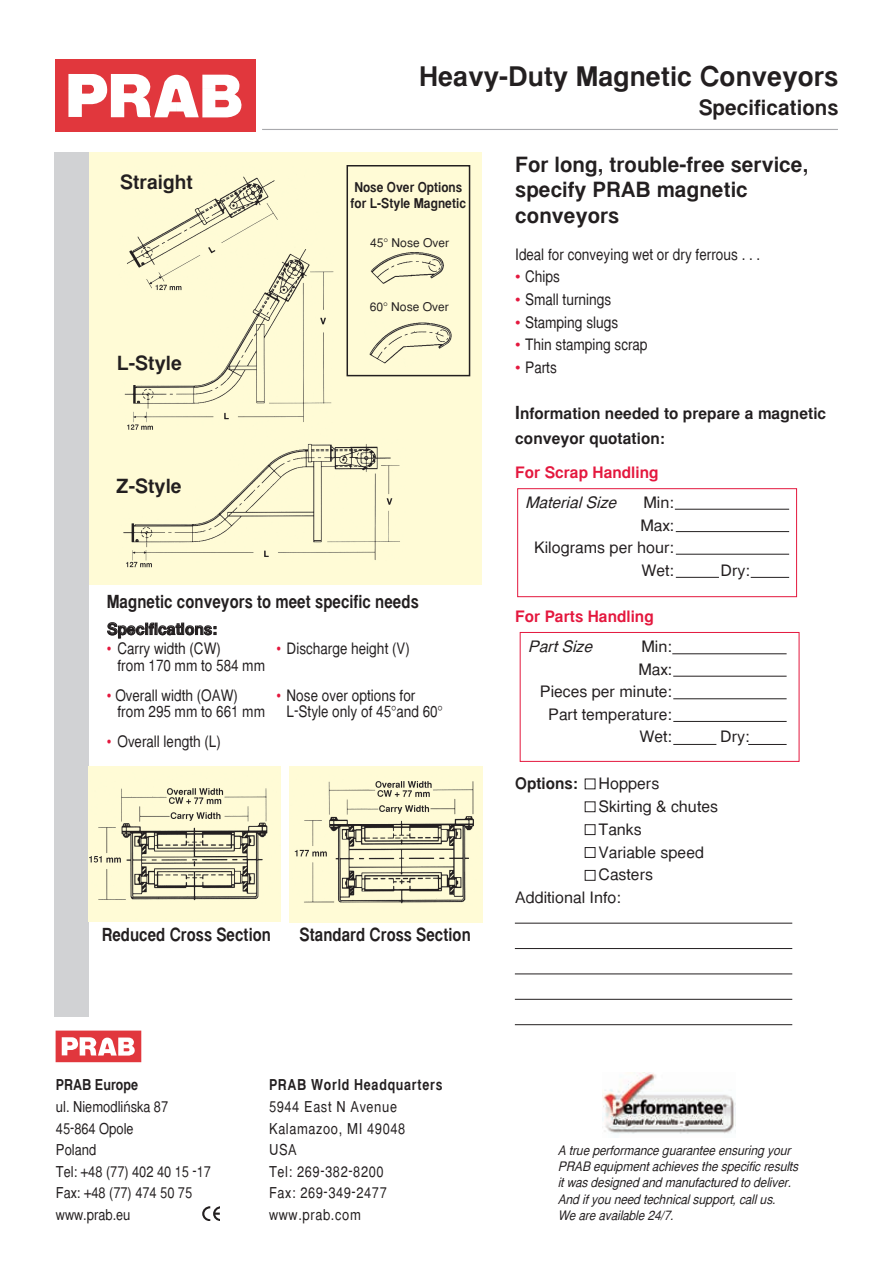
<style>
.page{position:relative;width:893px;height:1263px;background:#fff}
.page>*{position:absolute;margin:0;border:0;box-sizing:border-box;transform-origin:0 0}
.t1{font:700 27px "Euro Slavic Sans U";color:#231f20}
.t2{font:700 21px/25.5px "Euro Slavic Sans U";color:#231f20}
.t3{font:700 19.5px "Euro Slavic Sans U";color:#231f20}
.t4{font:700 18px "Euro Slavic Sans U";color:#231f20;scale:.85 1}
.t5{font:15.75px "Euro Slavic Sans U";color:#231f20;scale:.85 1}
.t6{font:15.75px/22.6px "Euro Slavic Sans U";color:#231f20;text-align:right}
.t7{font:700 15.75px/24.6px "Euro Slavic Sans U";color:#231f20}
.t8{font:700 15.75px "Euro Slavic Sans U";color:#e4183e}
.t9{font:15.75px "Euro Slavic Sans U Italic OTF";color:#231f20}
.t10{font:15px/21.5px "Euro Slavic Sans U";color:#231f20;scale:.85 1}
.t11{font:15px/21.5px "Euro Slavic Sans U";letter-spacing:.05em;color:#231f20;scale:.85 1}
.t12{font:15px "Euro Slavic Sans U Bold OTF";letter-spacing:.05em;color:#231f20;scale:.85 1}
.t13{font:700 15px "Euro Slavic Sans U";color:#231f20;scale:.85 1}
.t14{font:700 13.5px/16.5px "Euro Slavic Sans U";color:#231f20;scale:.9 1}
.t15{font:italic 13.05px/16.4px "Euro Slavic Sans U";letter-spacing:-.005em;color:#231f20;scale:.9 1}
.t16{font:12px "Euro Slavic Sans U";color:#231f20}
.s1{color:#e4183e}
.s2{font-size:18px}
</style>
<div class="page">
<div style="left:517px;top:488px;width:280px;height:109px;border:1px solid #e4183e"></div>
<div style="left:520px;top:632px;width:279px;height:130px;border:1px solid #e4183e"></div>
<div style="left:88px;top:152px;width:394px;height:433px;background:#fffbd6"></div>
<img style="left:123px;top:176px;width:282px;height:392px">
<div style="left:55px;top:60px;width:201px;height:72px;background:#e1373d"></div>
<svg style="left:68px;top:74px;width:174px;height:43px"></svg>
<hr style="left:262px;top:129px;width:576px;height:1px;background:#a8a9ad">
<div style="left:54px;top:153px;width:34px;height:864px;background:#d1d2d4"></div>
<div style="left:56px;top:1031px;width:85px;height:30px;background:#e1373d"></div>
<div style="left:56px;top:1031px;width:85px;height:31px;border:1px solid #e1373d"></div>
<svg style="left:62px;top:1037px;width:73px;height:18px"></svg>
<svg style="left:202px;top:1206px;width:17px;height:14px"></svg>
<div style="left:346px;top:165px;width:124px;height:211px;border:2px solid #231f20"></div>
<hr style="left:676px;top:554px;width:113px;height:1px;background:#231f20">
<hr style="left:676px;top:577px;width:43px;height:1px;background:#231f20">
<hr style="left:751px;top:577px;width:38px;height:1px;background:#231f20">
<div style="left:585px;top:801px;width:10px;height:11px;border:1px solid #231f20"></div>
<div style="left:585px;top:824px;width:10px;height:11px;border:1px solid #231f20"></div>
<div style="left:585px;top:847px;width:10px;height:11px;border:1px solid #231f20"></div>
<div style="left:585px;top:870px;width:10px;height:10px;border:1px solid #231f20"></div>
<hr style="left:515px;top:923px;width:277px;height:1px;background:#231f20">
<hr style="left:515px;top:948px;width:277px;height:1px;background:#231f20">
<hr style="left:515px;top:973px;width:277px;height:1px;background:#231f20">
<hr style="left:515px;top:999px;width:277px;height:1px;background:#231f20">
<hr style="left:515px;top:1024px;width:277px;height:1px;background:#231f20">
<hr style="left:676px;top:531px;width:113px;height:1px;background:#231f20">
<hr style="left:675px;top:509px;width:114px;height:1px;background:#231f20">
<img style="left:89px;top:766px;width:192px;height:156px">
<img style="left:367px;top:250px;width:77px;height:38px">
<img style="left:365px;top:321px;width:87px;height:45px">
<img style="left:290px;top:767px;width:192px;height:155px">
<hr style="left:673px;top:698px;width:114px;height:1px;background:#231f20">
<hr style="left:673px;top:744px;width:43px;height:1px;background:#231f20">
<hr style="left:748px;top:744px;width:39px;height:1px;background:#231f20">
<hr style="left:673px;top:676px;width:114px;height:1px;background:#231f20">
<hr style="left:672px;top:653px;width:115px;height:1px;background:#231f20">
<hr style="left:673px;top:721px;width:114px;height:1px;background:#231f20">
<img style="left:602px;top:1072px;width:133px;height:62px">
<p class="t3" style="left:120px;top:170px;width:74px">Straight</p>
<p class="t3" style="left:117px;top:351px;width:67px">L-Style</p>
<p class="t3" style="left:116px;top:474px;width:67px">Z-Style</p>
<h1 class="t1" style="left:419px;top:60px;width:421px">Heavy-Duty Magnetic Conveyors</h1>
<h2 class="t2" style="left:699px;top:95px;width:141px">Specifications</h2>
<p class="t14" style="left:351px;top:179px;width:130px">Nose Over Options for L-Style Magnetic</p>
<p class="t16" style="left:370px;top:235px;width:81px">45° Nose Over</p>
<p class="t16" style="left:370px;top:299px;width:81px">60° Nose Over</p>
<h2 class="t2" style="left:515px;top:152px;width:295px">For long, trouble-free service, specify PRAB magnetic conveyors</h2>
<p class="t5" style="left:515px;top:245px;width:290px">Ideal for conveying wet or dry ferrous . . .</p>
<p class="t5" style="left:515px;top:268px;width:54px"><span class="s1">•</span> Chips</p>
<p class="t5" style="left:515px;top:290px;width:115px"><span class="s1">•</span> Small turnings</p>
<p class="t5" style="left:515px;top:313px;width:123px"><span class="s1">•</span> Stamping slugs</p>
<p class="t5" style="left:515px;top:335px;width:157px"><span class="s1">•</span> Thin stamping scrap</p>
<p class="t5" style="left:515px;top:358px;width:50px"><span class="s1">•</span> Parts</p>
<p class="t7" style="left:515px;top:402px;width:313px"><span class="s2">I</span>nformation needed to prepare a magnetic conveyor quotation:</p>
<p class="t8" style="left:515px;top:462px;width:145px">For Scrap Handling</p>
<p class="t9" style="left:525px;top:493px;width:93px">Material Size</p>
<p class="t6" style="left:534px;top:491px;width:141px">Min:<br>Max:<br>Kilograms per hour:<br>Wet:</p>
<p class="t6" style="left:721px;top:559px;width:31px">Dry:</p>
<p class="t4" style="left:107px;top:591px;width:369px">Magnetic conveyors to meet specific needs</p>
<p class="t7" style="left:107px;top:617px;width:112px">Specifications:</p>
<p class="t5" style="left:107px;top:639px;width:136px"><span class="s1">•</span> Carry width (CW)</p>
<p class="t5" style="left:277px;top:639px;width:158px"><span class="s1">•</span> Discharge height (V)</p>
<p class="t5" style="left:117px;top:656px;width:175px">from 170 mm to 584 mm</p>
<p class="t5" style="left:107px;top:686px;width:156px"><span class="s1">•</span> Overall width (OAW)</p>
<p class="t5" style="left:277px;top:686px;width:165px"><span class="s1">•</span> Nose over options for</p>
<p class="t5" style="left:117px;top:702px;width:175px">from 295 mm to 661 mm</p>
<p class="t5" style="left:287px;top:702px;width:185px">L-Style only of 45°and 60°</p>
<p class="t5" style="left:107px;top:732px;width:136px"><span class="s1">•</span> Overall length (L)</p>
<p class="t4" style="left:102px;top:924px;width:201px">Reduced Cross Section</p>
<p class="t4" style="left:300px;top:924px;width:203px">Standard Cross Section</p>
<p class="t8" style="left:515px;top:606px;width:140px">For Parts Handling</p>
<p class="t9" style="left:528px;top:637px;width:66px">Part Size</p>
<p class="t6" style="left:540px;top:635px;width:134px">Min:<br>Max:<br>Pieces per minute:<br>Part temperature:<br>Wet:</p>
<p class="t6" style="left:720px;top:726px;width:31px">Dry:</p>
<p class="t7" style="left:515px;top:772px;width:64px">Options:</p>
<p class="t6" style="left:599px;top:773px;width:62px">Hoppers</p>
<p class="t6" style="left:599px;top:796px;width:121px">Skirting &amp; chutes</p>
<p class="t6" style="left:599px;top:818px;width:45px">Tanks</p>
<p class="t6" style="left:599px;top:841px;width:107px">Variable speed</p>
<p class="t6" style="left:599px;top:863px;width:56px">Casters</p>
<p class="t6" style="left:515px;top:886px;width:107px">Additional Info:</p>
<p class="t13" style="left:56px;top:1076px;width:98px">PRAB Europe</p>
<p class="t10" style="left:56px;top:1096px;width:184px">ul. Niemodlińska 87<br>45-864 Opole<br>Poland<br>Tel: +48 (77) 402 40 15 -17<br>Fax: +48 (77) 474 50 75 www.prab.eu</p>
<p class="t12" style="left:269px;top:1076px;width:206px">PRAB World Headquarters</p>
<p class="t11" style="left:269px;top:1096px;width:162px">5944 East N Avenue<br>Kalamazoo, MI 49048<br>USA<br>Tel: 269-382-8200<br>Fax: 269-349-2477 www.prab.com</p>
<p class="t15" style="left:558px;top:1142px;width:269px">A true performance guarantee ensuring your PRAB equipment achieves the specific results it was designed and manufactured to deliver.<br>And if you need technical support, call us.<br>We are available 24/7.</p>
</div>
